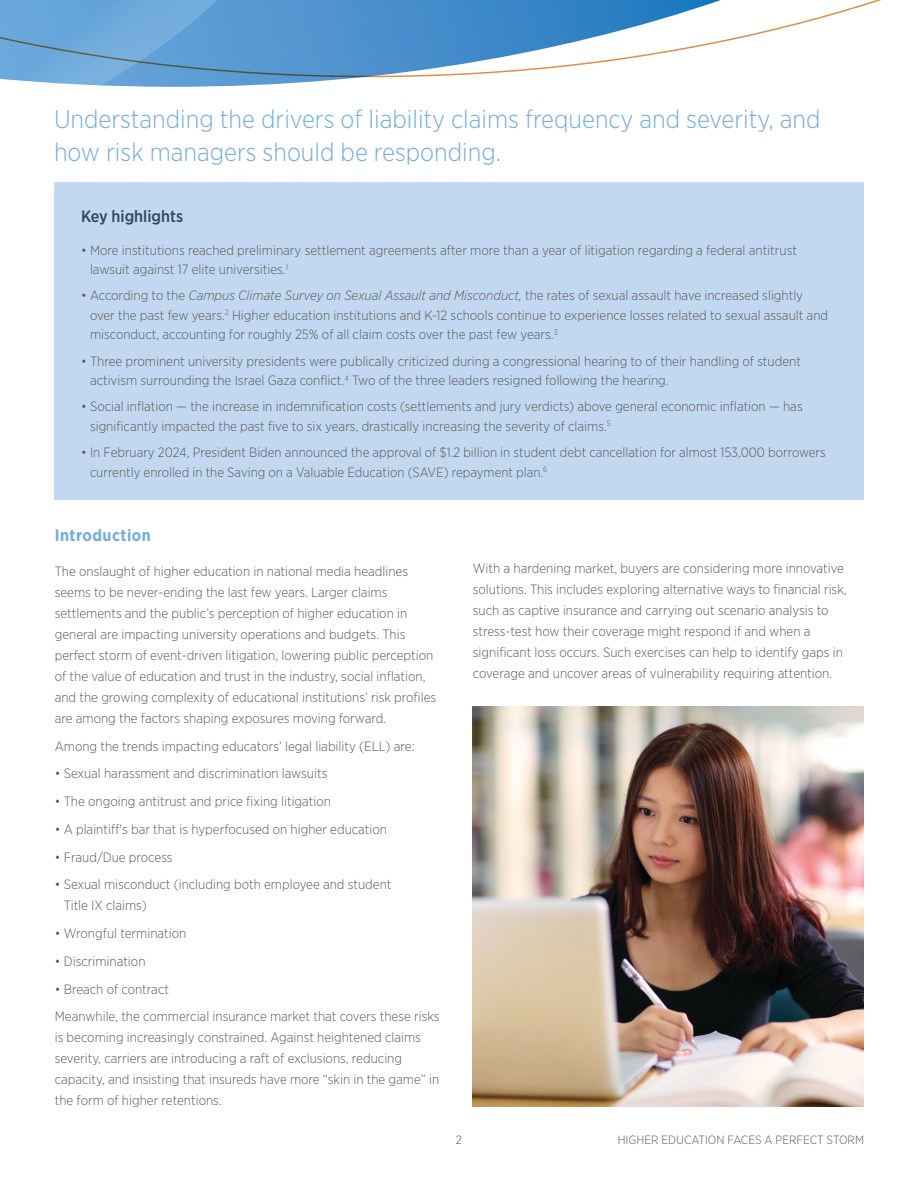
<style>
.page{position:relative;width:918px;height:1188px;background:#fff}
.page>*{position:absolute;margin:0;border:0;box-sizing:border-box;transform-origin:0 0}
.t1{font:300 25.5px/33px "Gotham Narrow";color:#70adde}
.t2{font:500 16.5px "Gotham Narrow";color:#31455c}
.t3{font:700 16.5px "Gotham Narrow";letter-spacing:.03em;color:#70adde}
.t4{font:300 13.5px/21px "Gotham Narrow";color:#58595b}
.t5{font:300 12px "Gotham Narrow";color:#58595b}
.s1{font-style:italic}
</style>
<div class="page">
<svg style="left:0;top:77px;width:347px;height:115px"></svg>
<svg style="left:0;top:0;width:881px;height:77px"></svg>
<div style="left:55px;top:182px;width:809px;height:318px;background:#c2d8f0"></div>
<img style="left:472px;top:707px;width:392px;height:400px">
<h1 class="t1" style="left:54px;top:102px;width:768px">Understanding the drivers of liability claims frequency and severity, and how risk managers should be responding.</h1>
<p class="t2" style="left:81px;top:205px;width:104px">Key highlights</p>
<p class="t4" style="left:90px;top:240px;width:708px;line-height:19.5px;text-indent:-9px">• More institutions reached preliminary settlement agreements after more than a year of litigation regarding a federal antitrust lawsuit against 17 elite universities.<sup>1</sup></p>
<p class="t4" style="left:90px;top:286px;width:740px;line-height:19.5px;text-indent:-9px">• According to the <span class="s1">Campus Climate Survey on Sexual Assault and Misconduct,</span> the rates of sexual assault have increased slightly over the past few years.<sup>2</sup> Higher education institutions and K-12 schools continue to experience losses related to sexual assault and misconduct, accounting for roughly 25% of all claim costs over the past few years.<sup>3</sup></p>
<p class="t4" style="left:90px;top:351px;width:712px;line-height:19.5px;text-indent:-9px">• Three prominent university presidents were publically criticized during a congressional hearing to of their handling of student activism surrounding the Israel Gaza conflict.<sup>4</sup> Two of the three leaders resigned following the hearing.</p>
<p class="t4" style="left:90px;top:397px;width:714px;line-height:19.5px;text-indent:-9px">• Social inflation — the increase in indemnification costs (settlements and jury verdicts) above general economic inflation — has significantly impacted the past five to six years, drastically increasing the severity of claims.<sup>5</sup></p>
<p class="t4" style="left:90px;top:442px;width:737px;line-height:19.5px;text-indent:-9px">• In February 2024, President Biden announced the approval of $1.2 billion in student debt cancellation for almost 153,000 borrowers currently enrolled in the Saving on a Valuable Education (SAVE) repayment plan.<sup>6</sup></p>
<p class="t3" style="left:55px;top:525px;width:98px">Introduction</p>
<p class="t4" style="left:55px;top:560px;width:383px">The onslaught of higher education in national media headlines seems to be never-ending the last few years. Larger claims settlements and the public’s perception of higher education in general are impacting university operations and budgets. This perfect storm of event-driven litigation, lowering public perception of the value of education and trust in the industry, social inflation, and the growing complexity of educational institutions’ risk profiles are among the factors shaping exposures moving forward.</p>
<p class="t4" style="left:55px;top:735px;width:361px">Among the trends impacting educators’ legal liability (ELL) are:</p>
<p class="t4" style="left:55px;top:763px;width:274px">• Sexual harassment and discrimination lawsuits</p>
<p class="t4" style="left:55px;top:790px;width:278px">• The ongoing antitrust and price fixing litigation</p>
<p class="t4" style="left:55px;top:818px;width:334px">• A plaintiff's bar that is hyperfocused on higher education</p>
<p class="t4" style="left:55px;top:846px;width:119px">• Fraud/Due process</p>
<p class="t4" style="left:64px;top:874px;width:329px;text-indent:-9px">• Sexual misconduct (including both employee and student<br>Title IX claims)</p>
<p class="t4" style="left:55px;top:922px;width:133px">• Wrongful termination</p>
<p class="t4" style="left:55px;top:950px;width:92px">• Discrimination</p>
<p class="t4" style="left:55px;top:975px;width:386px;line-height:27.8px">• Breach of contract<br>Meanwhile, the commercial insurance market that covers these risks</p>
<p class="t4" style="left:55px;top:1027px;width:386px">is becoming increasingly constrained. Against heightened claims severity, carriers are introducing a raft of exclusions, reducing capacity, and insisting that insureds have more “skin in the game” in the form of higher retentions.</p>
<p class="t4" style="left:473px;top:558px;width:375px">With a hardening market, buyers are considering more innovative solutions. This includes exploring alternative ways to financial risk, such as captive insurance and carrying out scenario analysis to stress-test how their coverage might respond if and when a significant loss occurs. Such exercises can help to identify gaps in coverage and uncover areas of vulnerability requiring attention.</p>
<p class="t5" style="left:456px;top:1132px;width:8px">2</p>
<p class="t5" style="left:618px;top:1132px;width:248px">HIGHER EDUCATION FACES A PERFECT STORM</p>
</div>
